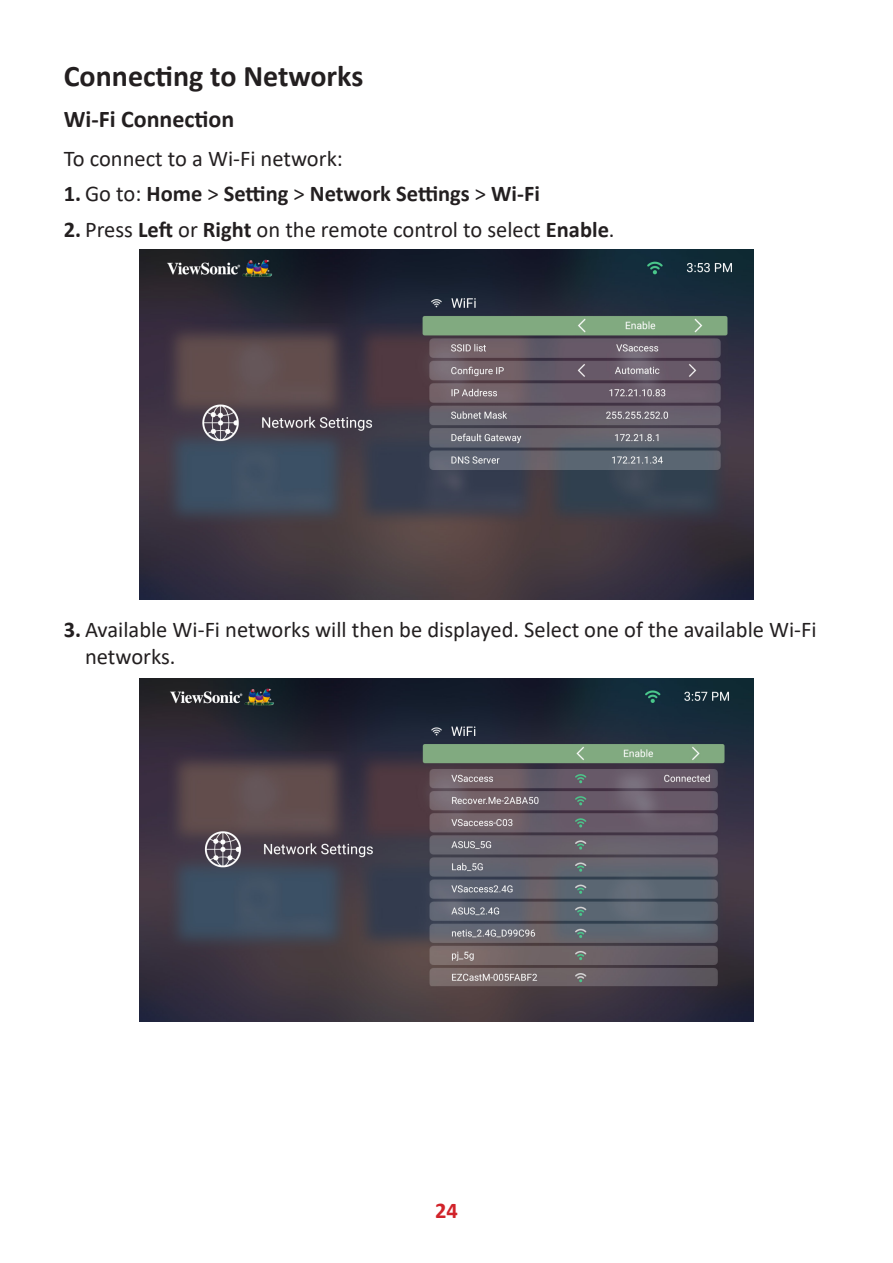
<style>
.page{position:relative;width:893px;height:1263px;background:#fff}
.page>*{position:absolute;margin:0;border:0;box-sizing:border-box;transform-origin:0 0}
.Heading_2{font:700 30px "Calibri";color:#231f20}
.Heading_3{font:700 24px "Calibri";color:#231f20}
.Body{font:22.5px/27px "Calibri";color:#231f20}
.t1{font:700 22.5px "Calibri";color:#231f20}
.t2{font:700 22.5px "Calibri";color:#d1232a}
.s1{font-weight:400}
.s2{font-weight:700}
</style>
<div class="page">
<img style="left:140px;top:250px;width:613px;height:349px">
<img style="left:140px;top:679px;width:613px;height:342px">
<p class="Heading_2" style="left:64px;top:55px;width:301px">Connecting to Networks</p>
<p class="Heading_3" style="left:64px;top:102px;width:172px">Wi-Fi Connection</p>
<p class="Body" style="left:64px;top:144px;width:281px">To connect to a Wi-Fi network:</p>
<p class="t1" style="left:64px;top:178px;width:478px">1. <span class="s1">Go to:</span> Home <span class="s1">&gt;</span> Setting <span class="s1">&gt;</span> Network Settings <span class="s1">&gt;</span> Wi-Fi</p>
<p class="Body" style="left:64px;top:215px;width:552px"><span class="s2">2.</span> Press <span class="s2">Left</span> or <span class="s2">Right</span> on the remote control to select <span class="s2">Enable</span>.</p>
<p class="Body" style="left:85px;top:615px;width:733px;text-indent:-21px"><span class="s2">3.</span> Available Wi-Fi networks will then be displayed. Select one of the available Wi-Fi networks.</p>
<p class="t2" style="left:435px;top:1194px;width:24px">24</p>
</div>
